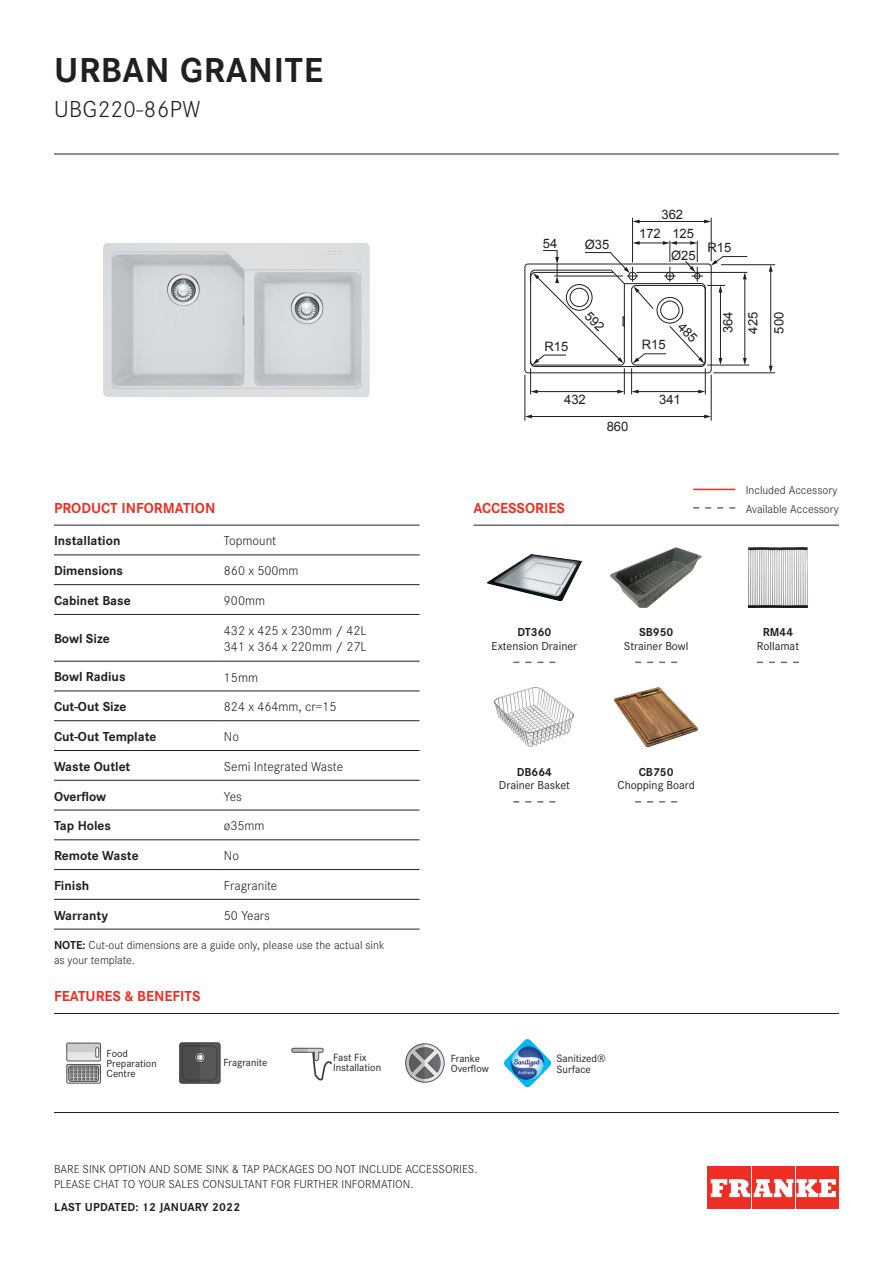
<style>
.page{position:relative;width:893px;height:1263px;background:#fff}
.page>*{position:absolute;margin:0;border:0;box-sizing:border-box;transform-origin:0 0}
.t1{font:700 36px "Corporate S";letter-spacing:.02em;color:#231f20}
.t2{font:300 24px "Corporate S";letter-spacing:.02em;color:#231f20}
.t3{font:700 15px "Corporate S";color:#ee2e22}
.t4{font:700 13.5px "Corporate S";color:#231f20}
.t5{font:300 13.5px/16.2px "Corporate S";color:#231f20}
.t6{font:13.05px/25.3px "Arial";color:#231f20}
.t7{font:300 12px/14.4px "Corporate S";color:#231f20}
.t8{font:12px "Corporate S";color:#231f20}
.t9{font:700 12px "Corporate S";letter-spacing:.02em;color:#231f20}
.t10{font:700 12px "Corporate S";color:#231f20}
.t11{font:11.1px/11.1px "Corporate S";color:#231f20}
.t12{font:10.8px/9.9px "Corporate S";color:#231f20}
.s1{font-weight:700}
</style>
<div class="page">
<div style="left:708px;top:1167px;width:43px;height:42px;background:#ee2e22"></div>
<div style="left:752px;top:1167px;width:42px;height:42px;background:#ee2e22"></div>
<div style="left:796px;top:1167px;width:42px;height:42px;background:#ee2e22"></div>
<svg style="left:711px;top:1179px;width:125px;height:18px"></svg>
<hr style="left:693px;top:489px;width:42px;height:1px;background:#ee2e22">
<svg style="left:693px;top:507px;width:42px;height:2px"></svg>
<hr style="left:473px;top:525px;width:366px;height:1px;background:#231f20">
<hr style="left:54px;top:154px;width:785px;height:1px;background:#231f20">
<hr style="left:54px;top:1013px;width:785px;height:1px;background:#231f20">
<hr style="left:54px;top:1112px;width:785px;height:1px;background:#231f20">
<img style="left:488px;top:554px;width:93px;height:46px">
<img style="left:611px;top:547px;width:90px;height:60px">
<img style="left:748px;top:547px;width:60px;height:60px">
<svg style="left:513px;top:662px;width:42px;height:1px"></svg>
<svg style="left:635px;top:662px;width:42px;height:1px"></svg>
<svg style="left:757px;top:662px;width:42px;height:1px"></svg>
<img style="left:495px;top:687px;width:79px;height:59px">
<img style="left:615px;top:687px;width:82px;height:59px">
<svg style="left:513px;top:801px;width:42px;height:1px"></svg>
<svg style="left:635px;top:801px;width:42px;height:1px"></svg>
<hr style="left:224px;top:525px;width:196px;height:1px;background:#231f20">
<hr style="left:54px;top:555px;width:170px;height:1px;background:#231f20">
<hr style="left:224px;top:555px;width:196px;height:1px;background:#231f20">
<hr style="left:54px;top:584px;width:170px;height:1px;background:#231f20">
<hr style="left:224px;top:584px;width:196px;height:1px;background:#231f20">
<hr style="left:54px;top:614px;width:170px;height:1px;background:#231f20">
<hr style="left:224px;top:614px;width:196px;height:1px;background:#231f20">
<hr style="left:54px;top:661px;width:170px;height:1px;background:#231f20">
<hr style="left:224px;top:661px;width:196px;height:1px;background:#231f20">
<hr style="left:54px;top:691px;width:170px;height:1px;background:#231f20">
<hr style="left:224px;top:691px;width:196px;height:1px;background:#231f20">
<hr style="left:54px;top:720px;width:170px;height:1px;background:#231f20">
<hr style="left:224px;top:720px;width:196px;height:1px;background:#231f20">
<hr style="left:224px;top:750px;width:196px;height:1px;background:#231f20">
<hr style="left:54px;top:780px;width:170px;height:1px;background:#231f20">
<hr style="left:224px;top:780px;width:196px;height:1px;background:#231f20">
<hr style="left:54px;top:810px;width:170px;height:1px;background:#231f20">
<hr style="left:224px;top:810px;width:196px;height:1px;background:#231f20">
<hr style="left:54px;top:839px;width:170px;height:1px;background:#231f20">
<hr style="left:224px;top:839px;width:196px;height:1px;background:#231f20">
<hr style="left:54px;top:869px;width:170px;height:1px;background:#231f20">
<hr style="left:224px;top:869px;width:196px;height:1px;background:#231f20">
<hr style="left:54px;top:899px;width:170px;height:1px;background:#231f20">
<hr style="left:224px;top:899px;width:196px;height:1px;background:#231f20">
<hr style="left:54px;top:929px;width:170px;height:1px;background:#231f20">
<hr style="left:224px;top:929px;width:196px;height:1px;background:#231f20">
<hr style="left:54px;top:525px;width:170px;height:1px;background:#231f20">
<hr style="left:54px;top:750px;width:170px;height:1px;background:#231f20">
<hr style="left:525px;top:375px;width:1px;height:46px;background:#231f20">
<hr style="left:711px;top:375px;width:1px;height:46px;background:#231f20">
<hr style="left:531px;top:416px;width:174px;height:1px;background:#231f20">
<svg style="left:525px;top:415px;width:7px;height:3px"></svg>
<svg style="left:704px;top:415px;width:7px;height:3px"></svg>
<hr style="left:713px;top:373px;width:62px;height:1px;background:#231f20">
<hr style="left:721px;top:264px;width:54px;height:1px;background:#231f20">
<hr style="left:707px;top:365px;width:42px;height:1px;background:#231f20">
<hr style="left:770px;top:270px;width:1px;height:97px;background:#231f20">
<svg style="left:769px;top:265px;width:4px;height:7px"></svg>
<svg style="left:769px;top:366px;width:4px;height:7px"></svg>
<hr style="left:632px;top:218px;width:1px;height:45px;background:#231f20">
<hr style="left:711px;top:218px;width:1px;height:43px;background:#231f20">
<hr style="left:638px;top:221px;width:67px;height:1px;background:#231f20">
<svg style="left:633px;top:220px;width:7px;height:3px"></svg>
<svg style="left:704px;top:220px;width:7px;height:3px"></svg>
<img style="left:103px;top:243px;width:267px;height:154px">
<div style="left:67px;top:1043px;width:34px;height:18px;background:#e6e7e9"></div>
<div style="left:66px;top:1043px;width:35px;height:18px;border:1px solid #57585a"></div>
<div style="left:66px;top:1064px;width:35px;height:19px;border:1px solid #57585a"></div>
<div style="left:68px;top:1066px;width:31px;height:16px;border:1px solid #57585a;border-radius:3px"></div>
<svg style="left:66px;top:1043px;width:35px;height:14px"></svg>
<div style="left:95px;top:1047px;width:4px;height:11px;border:1px solid #57585a"></div>
<svg style="left:66px;top:1064px;width:35px;height:16px"></svg>
<div style="left:180px;top:1043px;width:40px;height:40px;background:#57585a;border-radius:2px"></div>
<div style="left:179px;top:1042px;width:42px;height:42px;border:1px solid #3e3e3f;border-radius:2px"></div>
<svg style="left:180px;top:1043px;width:38px;height:40px"></svg>
<svg style="left:291px;top:1047px;width:41px;height:34px"></svg>
<svg style="left:405px;top:1043px;width:40px;height:40px"></svg>
<img style="left:504px;top:1040px;width:47px;height:46px">
<svg style="left:530px;top:241px;width:218px;height:153px"></svg>
<h1 class="t1" style="left:54px;top:42px;width:271px">URBAN GRANITE</h1>
<h2 class="t2" style="left:54px;top:92px;width:148px">UBG220-86PW</h2>
<p class="t6" style="left:543px;top:231px;width:16px">54</p>
<p class="t6" style="left:639px;top:204px;width:56px;line-height:19.5px;text-indent:22px">362<br>172 125</p>
<p class="t6" style="left:585px;top:232px;width:26px">Ø35</p>
<p class="t6" style="left:707px;top:235px;width:25px">R15</p>
<p class="t6" style="left:671px;top:243px;width:26px">Ø25</p>
<p class="t6" style="left:715px;top:334px;width:24px;text-align:justify;rotate:-90deg">364<br>425<br>500</p>
<p class="t6" style="left:545px;top:334px;width:25px">R15</p>
<p class="t6" style="left:642px;top:332px;width:25px">R15</p>
<p class="t6" style="left:564px;top:387px;width:23px">432</p>
<p class="t6" style="left:607px;top:413px;width:23px">860</p>
<p class="t6" style="left:659px;top:387px;width:23px">341</p>
<p class="t3" style="left:54px;top:496px;width:163px">PRODUCT INFORMATION</p>
<p class="t3" style="left:473px;top:496px;width:93px">ACCESSORIES</p>
<p class="t4" style="left:54px;top:530px;width:68px">Installation</p>
<p class="t5" style="left:224px;top:532px;width:54px">Topmount</p>
<p class="t4" style="left:54px;top:560px;width:71px">Dimensions</p>
<p class="t5" style="left:224px;top:562px;width:76px">860 x 500mm</p>
<p class="t4" style="left:54px;top:590px;width:78px">Cabinet Base</p>
<p class="t5" style="left:224px;top:592px;width:43px">900mm</p>
<p class="t4" style="left:54px;top:628px;width:57px">Bowl Size</p>
<p class="t5" style="left:224px;top:622px;width:144px">432 x 425 x 230mm / 42L<br>341 x 364 x 220mm / 27L</p>
<p class="t4" style="left:54px;top:666px;width:73px">Bowl Radius</p>
<p class="t5" style="left:224px;top:668px;width:36px">15mm</p>
<p class="t4" style="left:54px;top:696px;width:74px">Cut-Out Size</p>
<p class="t5" style="left:224px;top:698px;width:114px">824 x 464mm, cr=15</p>
<p class="t4" style="left:54px;top:726px;width:104px">Cut-Out Template</p>
<p class="t5" style="left:224px;top:728px;width:17px">No</p>
<p class="t4" style="left:54px;top:756px;width:78px">Waste Outlet</p>
<p class="t5" style="left:224px;top:757px;width:121px">Semi Integrated Waste</p>
<p class="t4" style="left:54px;top:785px;width:54px">Overflow</p>
<p class="t5" style="left:224px;top:787px;width:20px">Yes</p>
<p class="t4" style="left:54px;top:815px;width:59px">Tap Holes</p>
<p class="t5" style="left:224px;top:817px;width:42px">ø35mm</p>
<p class="t4" style="left:54px;top:845px;width:86px">Remote Waste</p>
<p class="t5" style="left:224px;top:847px;width:17px">No</p>
<p class="t4" style="left:54px;top:875px;width:37px">Finish</p>
<p class="t5" style="left:224px;top:876px;width:55px">Fragranite</p>
<p class="t4" style="left:54px;top:904px;width:56px">Warranty</p>
<p class="t5" style="left:224px;top:906px;width:48px">50 Years</p>
<p class="t7" style="left:54px;top:937px;width:332px"><span class="s1">NOTE:</span> Cut-out dimensions are a guide only, please use the actual sink as your template.</p>
<p class="t3" style="left:54px;top:984px;width:148px">FEATURES &amp; BENEFITS</p>
<p class="t10" style="left:517px;top:623px;width:36px">DT360</p>
<p class="t8" style="left:492px;top:637px;width:87px">Extension Drainer</p>
<p class="t10" style="left:517px;top:762px;width:37px">DB664</p>
<p class="t8" style="left:499px;top:776px;width:73px">Drainer Basket</p>
<p class="t10" style="left:639px;top:623px;width:36px">SB950</p>
<p class="t8" style="left:624px;top:637px;width:66px">Strainer Bowl</p>
<p class="t10" style="left:639px;top:762px;width:36px">CB750</p>
<p class="t8" style="left:617px;top:776px;width:79px">Chopping Board</p>
<p class="t12" style="left:107px;top:1047px;width:52px">Food<br>Preparation<br>Centre</p>
<p class="t12" style="left:223px;top:1057px;width:45px">Fragranite</p>
<p class="t12" style="left:333px;top:1051px;width:50px">Fast Fix<br>Installation</p>
<p class="t12" style="left:451px;top:1052px;width:39px">Franke<br>Overflow</p>
<p class="t11" style="left:556px;top:1052px;width:51px">Sanitized®<br>Surface</p>
<p class="t7" style="left:54px;top:1161px;width:425px">BARE SINK OPTION AND SOME SINK &amp; TAP PACKAGES DO NOT INCLUDE ACCESSORIES.<br>PLEASE CHAT TO YOUR SALES CONSULTANT FOR FURTHER INFORMATION.</p>
<p class="t9" style="left:54px;top:1198px;width:188px">LAST UPDATED: 12 JANUARY 2022</p>
<p class="t7" style="left:746px;top:480px;width:95px;line-height:18.5px">Included Accessory<br>Available Accessory</p>
<p class="t10" style="left:763px;top:623px;width:32px">RM44</p>
<p class="t8" style="left:757px;top:637px;width:44px">Rollamat</p>
</div>
